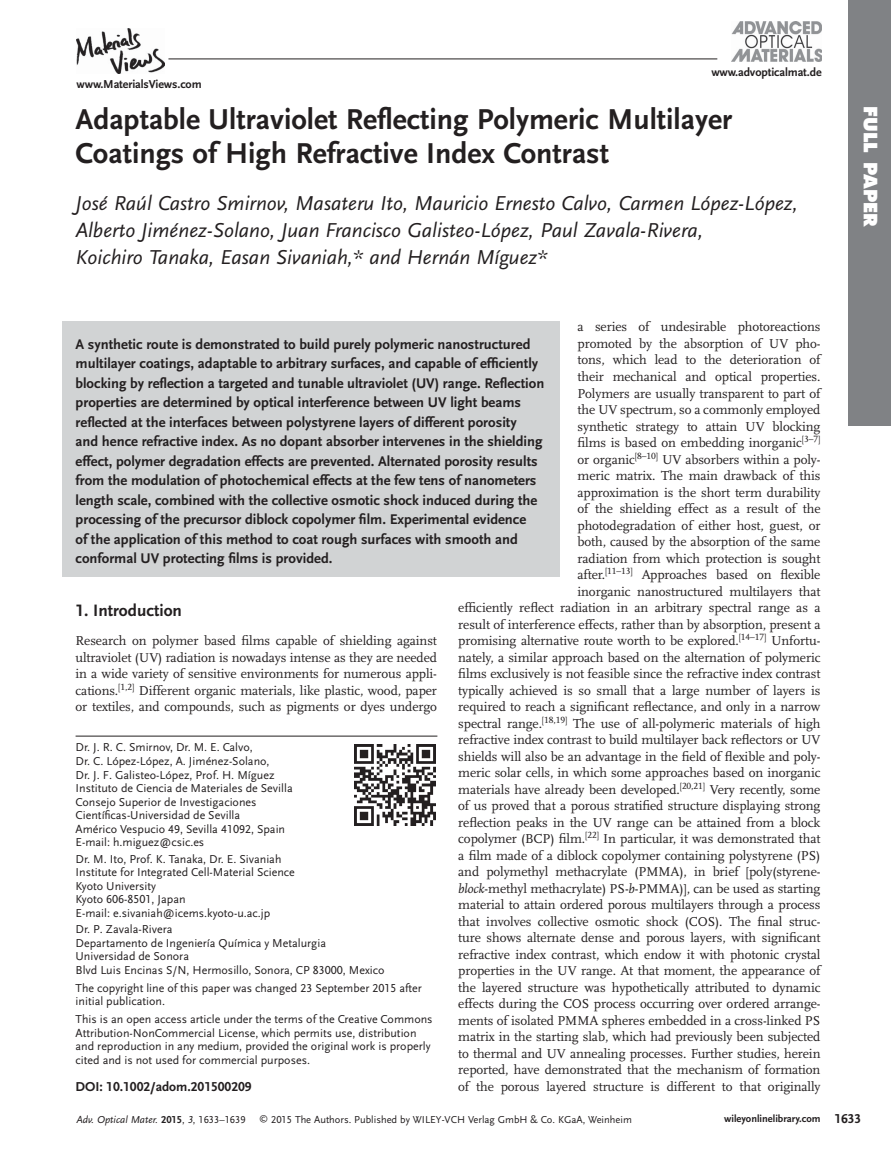
<style>
.page{position:relative;width:891px;height:1175px;background:#fff}
.page>*{position:absolute;margin:0;border:0;box-sizing:border-box;transform-origin:0 0}
.t1{font:700 30px/34.5px "Scala Sans LF";color:#231f20}
.t2{font:italic 21px/27px "Scala Sans LF";color:#231f20}
.t3{font:800 18px "Futura";letter-spacing:.005em;color:#fff}
.t4{font:700 17.25px "Scala Sans LF";color:#231f20}
.t5{font:700 14.7px/19.5px "Scala Sans LF";color:#231f20}
.t6{font:13.5px/16.5px "Scala LF";letter-spacing:-.01em;color:#231f20;text-align:right}
.t7{font:700 13.5px "Scala Sans LF";color:#231f20}
.t8{font:12px/13.5px "Scala Sans LF";color:#231f20}
.t9{font:700 12px "Scala Sans LF";letter-spacing:-.01em;color:#231f20}
.t10{font:10.5px "Scala Sans LF";color:#231f20}
.t11{font:italic 10.5px "Scala Sans LF";color:#231f20}
.t12{font:700 10.5px "Scala Sans LF";color:#231f20}
.s1{font-style:italic}
.s2{font-weight:700;font-style:normal}
.s3{font-style:normal}
.s4{font-size:9px}
.s5{font-size:13.5px}
</style>
<div class="page">
<div style="left:848px;top:0;width:43px;height:425px;background:#808285"></div>
<hr style="left:168px;top:59px;width:549px;height:1px;background:#231f20">
<img style="left:77px;top:28px;width:88px;height:45px">
<img style="left:732px;top:21px;width:90px;height:40px">
<hr style="left:76px;top:735px;width:361px;height:1px;background:#231f20">
<img style="left:354px;top:744px;width:82px;height:82px">
<div style="left:62px;top:321px;width:498px;height:255px;background:#d1d3d4"></div>
<p class="t9" style="left:77px;top:79px;width:127px">www.MaterialsViews.com</p>
<p class="t9" style="left:711px;top:66px;width:112px">www.advopticalmat.de</p>
<h1 class="t1" style="left:76px;top:103px;width:658px">Adaptable Ultraviolet Reflecting Polymeric Multilayer<br>Coatings of High Refractive Index Contrast</h1>
<h2 class="t2" style="left:76px;top:191px;width:724px">José Raúl Castro Smirnov , Masateru Ito , Mauricio Ernesto Calvo , Carmen López-López ,<br>Alberto Jiménez-Solano , Juan Francisco Galisteo-López , Paul Zavala-Rivera ,<br>Koichiro Tanaka , Easan Sivaniah , * and Hernán Míguez *</h2>
<p class="t6" style="left:458px;top:319px;width:364px">a series of undesirable photoreactions<br>promoted by the absorption of UV pho-<br>tons, which lead to the deterioration of<br>their mechanical and optical properties.<br>Polymers are usually transparent to part of<br>the UV spectrum, so a commonly employed<br>synthetic strategy to attain UV blocking<br>films is based on embedding inorganic <sup>[</sup> <sup>3–7</sup> <sup>]<br></sup>or organic <sup>[</sup> <sup>8–10</sup> <sup>]</sup> UV absorbers within a poly-<br>meric matrix. The main drawback of this<br>approximation is the short term durability<br>of the shielding effect as a result of the<br>photodegradation of either host, guest, or<br>both, caused by the absorption of the same<br>radiation from which protection is sought<br>after. <sup>[</sup> <sup>11–13</sup> <sup>]</sup> Approaches based on flexible<br>inorganic nano structured multilayers that<br>efficiently reflect radiation in an arbitrary spectral range as a result of interference effects, rather than by absorption, present a promising alternative route worth to be explored. <sup>[</sup> <sup>14–17</sup> <sup>]</sup> Unfortu&shy;nately, a similar approach based on the alternation of polymeric films exclusively is not feasible since the refractive index contrast typically achieved is so small that a large number of layers is required to reach a significant reflectance, and only in a narrow spectral range. <sup>[</sup> <sup>18,19</sup> <sup>]</sup> The use of all-polymeric materials of high refractive index contrast to build multilayer back reflectors or UV shields will also be an advantage in the field of flexible and poly&shy;meric solar cells, in which some approaches based on inorganic materials have already been developed. <sup>[</sup> <sup>20,21</sup> <sup>]</sup> Very recently, some of us proved that a porous stratified structure displaying strong reflection peaks in the UV range can be attained from a block copolymer (BCP) film. <sup>[</sup> <sup>22</sup> <sup>]</sup> In particular, it was demonstrated that a film made of a diblock copolymer containing polystyrene (PS) and polymethyl methacrylate (PMMA), in brief [poly(styrene&shy;<span class="s1">block</span> -methyl methacrylate) PS- <span class="s1">b</span> -PMMA)], can be used as starting material to attain ordered porous multilayers through a process that involves collective osmotic shock (COS). The final struc&shy;ture shows alternate dense and porous layers, with significant refractive index contrast, which endow it with photonic crystal properties in the UV range. At that moment, the appearance of the layered structure was hypothetically attributed to dynamic effects during the COS process occurring over ordered arrange&shy;ments of isolated PMMA spheres embedded in a cross-linked PS matrix in the starting slab, which had previously been subjected to thermal and UV annealing processes. Further studies, herein reported, have demonstrated that the mechanism of formation of the porous layered structure is different to that originally</p>
<p class="t5" style="left:76px;top:335px;width:470px">A synthetic route is demonstrated to build purely polymeric nanostructured multilayer coatings, adaptable to arbitrary surfaces, and capable of efficiently blocking by reflection a targeted and tunable ultraviolet (UV) range. Reflection properties are determined by optical interference between UV light beams reflected at the interfaces between polystyrene layers of different porosity<br>and hence refractive index. As no dopant absorber intervenes in the shielding effect, polymer degradation effects are prevented. Alternated porosity results from the modulation of photochemical effects at the few tens of nanometers length scale, combined with the collective osmotic shock induced during the processing of the precursor diblock copolymer film. Experimental evidence<br>of the application of this method to coat rough surfaces with smooth and conformal UV protecting films is provided.</p>
<p class="t4" style="left:76px;top:602px;width:108px">1. Introduction</p>
<p class="t6" style="left:76px;top:633px;width:363px;text-align:justify">Research on polymer based films capable of shielding against ultraviolet (UV) radiation is nowadays intense as they are needed in a wide variety of sensitive environments for numerous appli&shy;cations. <sup>[</sup> <sup>1,2</sup> <sup>]</sup> Different organic materials, like plastic, wood, paper or textiles, and compounds, such as pigments or dyes undergo</p>
<p class="t8" style="left:76px;top:741px;width:219px">Dr. J. R. C. Smirnov, Dr. M. E. Calvo,<br>Dr. C. López-López, A. Jiménez-Solano,<br>Dr. J. F. Galisteo-López, Prof. H. Míguez Instituto de Ciencia de Materiales de Sevilla Consejo Superior de Investigaciones Científicas-Universidad de Sevilla<br>Américo Vespucio 49 , Sevilla 41092 , Spain E-mail: h.miguez@csic.es</p>
<p class="t8" style="left:76px;top:852px;width:221px">Dr. M. Ito, Prof. K. Tanaka, Dr. E. Sivaniah Institute for Integrated Cell-Material Science Kyoto University<br>Kyoto 606-8501 , Japan<br>E-mail: e.sivaniah@icems.kyoto-u.ac.jp</p>
<p class="t8" style="left:76px;top:923px;width:311px">Dr. P. Zavala-Rivera<br>Departamento de Ingeniería Química y Metalurgia Universidad de Sonora<br>Blvd Luis Encinas S/N, Hermosillo , Sonora , CP 83000 , Mexico</p>
<p class="t8" style="left:76px;top:981px;width:348px">The copyright line of this paper was changed 23 September 2015 after initial publication.</p>
<p class="t8" style="left:76px;top:1013px;width:359px">This is an open access article under the terms of the Creative Commons Attribution-NonCommercial License, which permits use, distribution and reproduction in any medium, provided the original work is properly cited and is not used for commercial purposes.</p>
<p class="t7" style="left:76px;top:1080px;width:178px">DOI: 10.1002/adom.201500209</p>
<h3 class="t3" style="left:878px;top:106px;width:123px;rotate:90deg">FULL PAPER</h3>
<p class="t11" style="left:77px;top:1114px;width:171px">Adv. Optical Mater. <span class="s2">2015</span><span class="s3">,</span> 3<span class="s3">, 1633–1639</span></p>
<p class="t10" style="left:259px;top:1114px;width:374px"><span class="s4">©</span> 2015 The Authors. Published by WILEY-VCH Verlag GmbH &amp; Co. KGaA, Weinheim</p>
<p class="t12" style="left:724px;top:1114px;width:139px">wileyonlinelibrary.com <span class="s5">1633</span></p>
</div>
